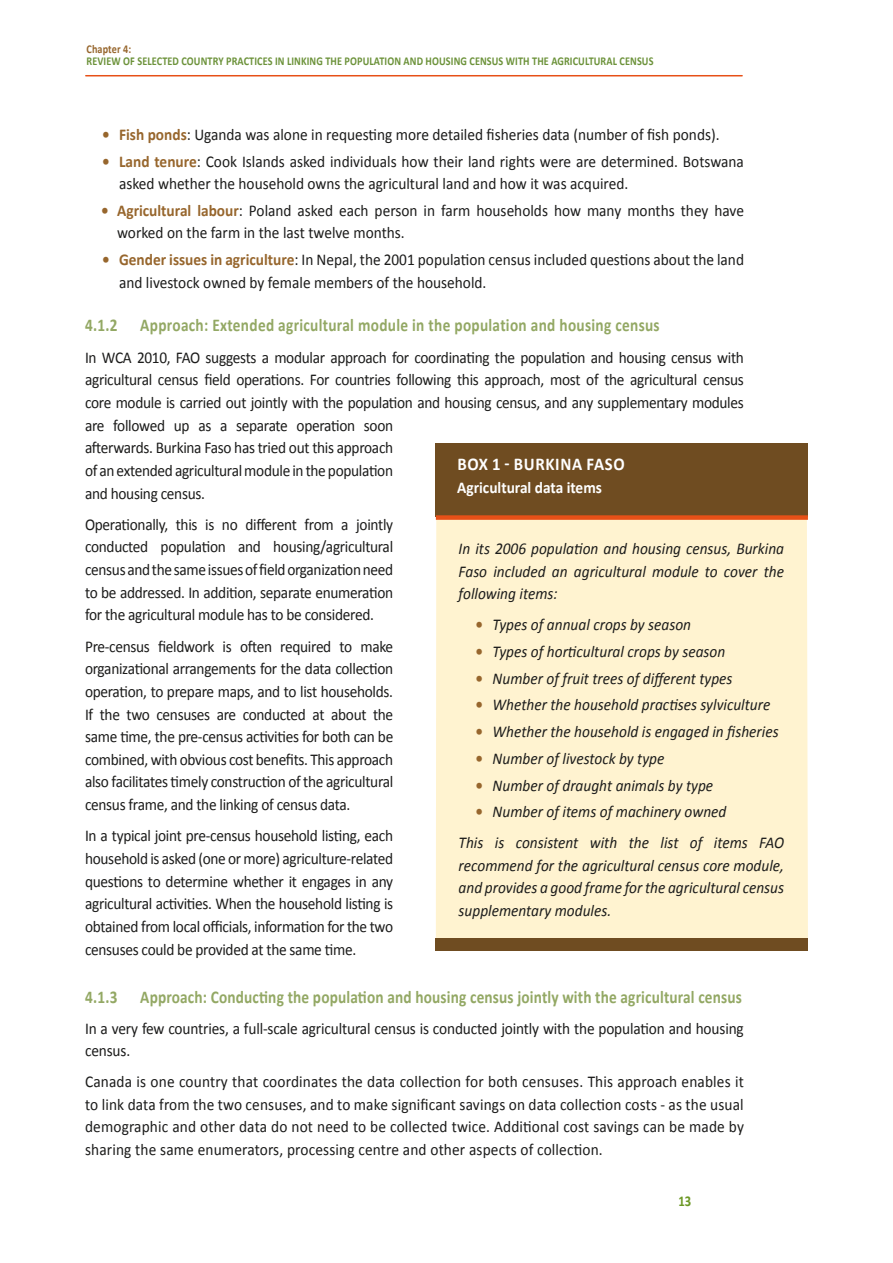
<style>
.page{position:relative;width:893px;height:1263px;background:#fff}
.page>*{position:absolute;margin:0;border:0;box-sizing:border-box;transform-origin:0 0}
.t1{font:700 18px "Calibri";letter-spacing:.01em;color:#93a864;scale:.85 1}
.t2{font:700 18px "Calibri";letter-spacing:.04em;color:#fff;scale:.93 1}
.t3{font:16.5px/22.6px "Calibri";letter-spacing:-.02em;color:#1c1c1b;text-align:justify;scale:.93 1}
.t4{font:italic 16.5px/22.5px "Calibri";color:#1c1c1b;text-align:justify;scale:.93 1}
.t5{font:16.5px/22.5px "Calibri";color:#1c1c1b;scale:.93 1}
.t6{font:700 16.5px "Calibri";color:#fff;scale:.93 1}
.t7{font:700 15px "Calibri";color:#6c9825;scale:.85 1}
.t8{font:700 12px "Calibri";letter-spacing:.01em;color:#6c923a;scale:.85 1}
.t9{font:700 12px "Calibri";letter-spacing:.01em;color:#97662d;scale:.85 1}
.s1{font-weight:700;color:#97662d}
.s2{font-weight:700;font-style:normal;color:#97662d}
</style>
<div class="page">
<hr style="left:86px;top:75px;width:656px;height:1px;background:#e75017">
<div style="left:436px;top:520px;width:372px;height:418px;background:#fff3d0"></div>
<div style="left:436px;top:444px;width:372px;height:73px;background:#6f4c21"></div>
<div style="left:436px;top:938px;width:372px;height:13px;background:#6f4c21"></div>
<div style="left:436px;top:515px;width:372px;height:5px;background:#e75017"></div>
<p class="t9" style="left:87px;top:41px;width:54px">Chapter 4:</p>
<p class="t8" style="left:87px;top:53px;width:668px">REVIEW OF SELECTED COUNTRY PRACTICES IN LINKING THE POPULATION AND HOUSING CENSUS WITH THE AGRICULTURAL CENSUS</p>
<p class="t5" style="left:102px;top:123px;width:665px"><span class="s1">• Fish ponds</span>: Uganda was alone in requesting more detailed fisheries data (number of fish ponds).</p>
<p class="t5" style="left:119px;top:150px;width:673px;text-indent:-17px"><span class="s1">• Land tenure</span>: Cook Islands asked individuals how their land rights were are determined. Botswana asked whether the household owns the agricultural land and how it was acquired.</p>
<p class="t5" style="left:117px;top:199px;width:676px;text-indent:-16px"><span class="s1">• Agricultural labour</span>: Poland asked each person in farm households how many months they have worked on the farm in the last twelve months.</p>
<p class="t5" style="left:119px;top:249px;width:674px;text-indent:-17px"><span class="s1">• Gender issues in agriculture</span>: In Nepal, the 2001 population census included questions about the land and livestock owned by female members of the household.</p>
<p class="t1" style="left:85px;top:314px;width:40px">4.1.2</p>
<p class="t1" style="left:140px;top:314px;width:613px">Approach: Extended agricultural module in the population and housing census</p>
<p class="t3" style="left:85px;top:346px;width:710px;text-align:left">In WCA 2010, FAO suggests a modular approach for coordinating the population and housing census with agricultural census field operations. For countries following this approach, most of the agricultural census core module is carried out jointly with the population and housing census, and any supplementary modules are followed up as a separate operation soon<br>afterwards. Burkina Faso has tried out this approach<br>of an extended agricultural module in the population<br>and housing census.</p>
<p class="t3" style="left:85px;top:513px;width:333px">Operationally, this is no different from a jointly conducted population and housing/agricultural census and the same issues of field organization need to be addressed. In addition, separate enumeration for the agricultural module has to be considered.</p>
<p class="t3" style="left:85px;top:635px;width:333px">Pre-census fieldwork is often required to make organizational arrangements for the data collection operation, to prepare maps, and to list households.<br>If the two censuses are conducted at about the same time, the pre-census activities for both can be combined, with obvious cost benefits. This approach also facilitates timely construction of the agricultural census frame, and the linking of census data.</p>
<p class="t3" style="left:85px;top:824px;width:333px">In a typical joint pre-census household listing, each household is asked (one or more) agriculture-related questions to determine whether it engages in any agricultural activities. When the household listing is obtained from local officials, information for the two censuses could be provided at the same time.</p>
<p class="t1" style="left:85px;top:985px;width:40px">4.1.3</p>
<p class="t1" style="left:140px;top:985px;width:709px">Approach: Conducting the population and housing census jointly with the agricultural census</p>
<p class="t3" style="left:85px;top:1017px;width:710px">In a very few countries, a full-scale agricultural census is conducted jointly with the population and housing census.</p>
<p class="t3" style="left:85px;top:1070px;width:710px">Canada is one country that coordinates the data collection for both censuses. This approach enables it to link data from the two censuses, and to make significant savings on data collection costs - as the usual demographic and other data do not need to be collected twice. Additional cost savings can be made by sharing the same enumerators, processing centre and other aspects of collection.</p>
<p class="t2" style="left:457px;top:452px;width:181px">Box 1 - BURKINA FASO</p>
<p class="t6" style="left:457px;top:477px;width:157px">Agricultural data items</p>
<p class="t4" style="left:459px;top:537px;width:351px">In its 2006 population and housing census, Burkina Faso included an agricultural module to cover the following items:</p>
<p class="t4" style="left:476px;top:613px;width:233px"><span class="s2">•</span> Types of annual crops by season</p>
<p class="t4" style="left:476px;top:639px;width:270px"><span class="s2">•</span> Types of horticultural crops by season</p>
<p class="t4" style="left:476px;top:666px;width:278px"><span class="s2">•</span> Number of fruit trees of different types</p>
<p class="t4" style="left:476px;top:693px;width:318px"><span class="s2">•</span> Whether the household practises sylviculture</p>
<p class="t4" style="left:476px;top:720px;width:327px"><span class="s2">•</span> Whether the household is engaged in fisheries</p>
<p class="t4" style="left:476px;top:746px;width:205px"><span class="s2">•</span> Number of livestock by type</p>
<p class="t4" style="left:476px;top:773px;width:257px"><span class="s2">•</span> Number of draught animals by type</p>
<p class="t4" style="left:459px;top:796px;width:351px;line-height:31px;text-indent:17px"><span class="s2">•</span> Number of items of machinery owned<br>This is consistent with the list of items FAO</p>
<p class="t4" style="left:459px;top:853px;width:351px">recommend for the agricultural census core module, and provides a good frame for the agricultural census supplementary modules.</p>
<p class="t7" style="left:678px;top:1191px;width:17px">13</p>
</div>
